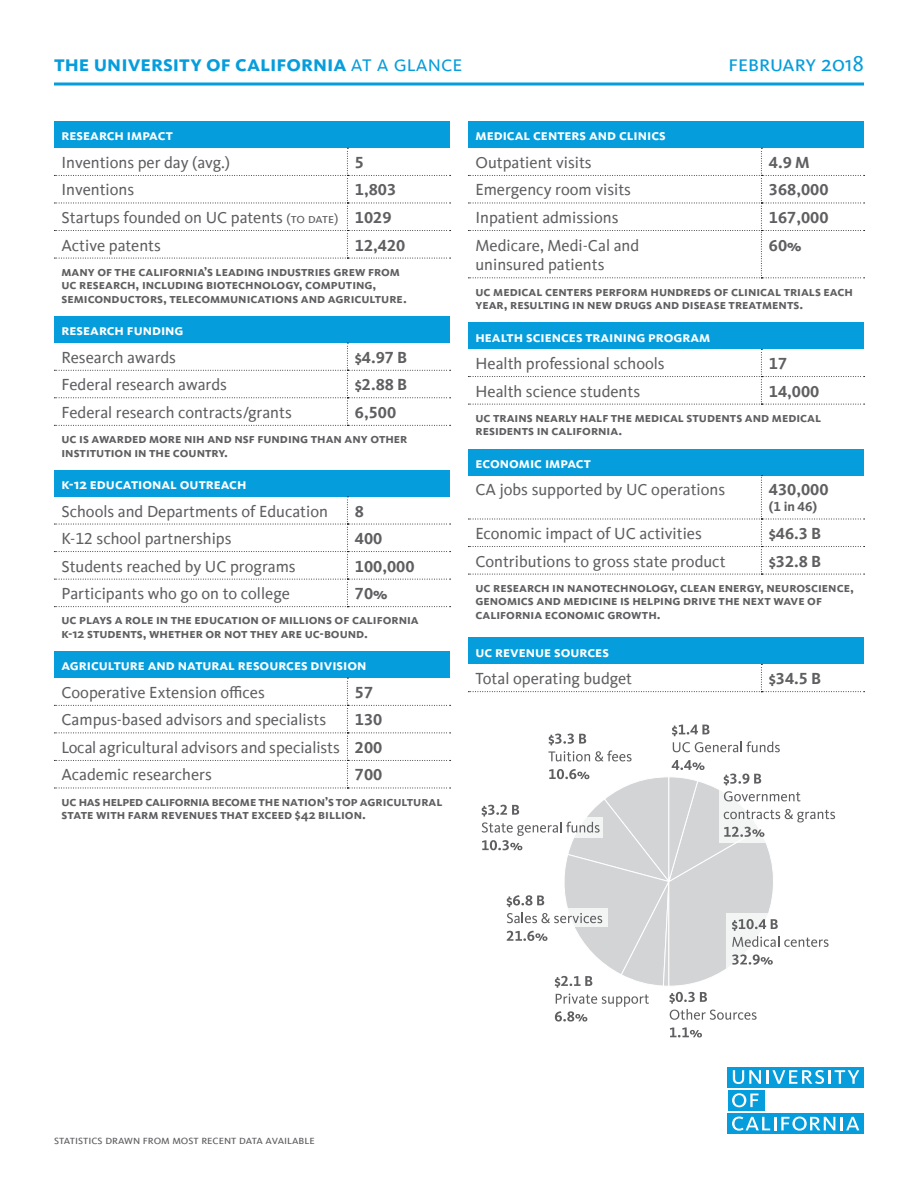
<style>
.page{position:relative;width:918px;height:1188px;background:#fff}
.page>*{position:absolute;margin:0;border:0;box-sizing:border-box;transform-origin:0 0}
.t1{font:700 22.5px "Kievit Sc Offc Pro";color:#069ddc}
.t2{font:22.5px "Kievit Sc Offc Pro";color:#069ddc}
.t3{font:16.5px/27.6px "Kievit Offc Pro";color:#5f5f62}
.t4{font:700 16.5px "Kievit Offc Pro";color:#5f5f62}
.t5{font:700 15px "Kievit Sc Offc Pro";color:#fff}
.t6{font:700 13.5px/13.5px "Kievit Sc Offc Pro";color:#5f5f62}
.t7{font:700 13.5px "Kievit Offc Pro";color:#5f5f62}
.t8{font:12px "Kievit Sc Offc Pro";color:#5f5f62}
.s1{font-weight:400}
.s2{font-weight:700}
.s3{font-family:"Kievit Sc Offc Pro";font-size:13.5px}
</style>
<div class="page">
<div style="left:728px;top:1090px;width:36px;height:21px;background:#069ddc"></div>
<div style="left:728px;top:1067px;width:136px;height:20px;background:#069ddc"></div>
<div style="left:728px;top:1113px;width:136px;height:21px;background:#069ddc"></div>
<svg style="left:733px;top:1070px;width:28px;height:14px"></svg>
<hr style="left:766px;top:1070px;width:3px;height:14px;background:#fff">
<svg style="left:772px;top:1070px;width:87px;height:14px"></svg>
<svg style="left:732px;top:1117px;width:127px;height:14px"></svg>
<svg style="left:732px;top:1093px;width:27px;height:14px"></svg>
<svg style="left:54px;top:82px;width:810px;height:4px;background:#44b5e4"></svg>
<div style="left:54px;top:122px;width:396px;height:26px;background:#069ddc"></div>
<svg style="left:54px;top:148px;width:397px;height:111px"></svg>
<div style="left:54px;top:316px;width:396px;height:27px;background:#069ddc"></div>
<svg style="left:54px;top:343px;width:397px;height:83px"></svg>
<div style="left:54px;top:470px;width:396px;height:26px;background:#069ddc"></div>
<svg style="left:54px;top:496px;width:397px;height:111px"></svg>
<div style="left:54px;top:651px;width:396px;height:27px;background:#069ddc"></div>
<svg style="left:54px;top:678px;width:397px;height:111px"></svg>
<div style="left:468px;top:122px;width:396px;height:26px;background:#069ddc"></div>
<svg style="left:468px;top:148px;width:397px;height:130px"></svg>
<div style="left:468px;top:323px;width:396px;height:26px;background:#069ddc"></div>
<svg style="left:468px;top:349px;width:397px;height:56px"></svg>
<div style="left:468px;top:449px;width:396px;height:26px;background:#069ddc"></div>
<svg style="left:468px;top:475px;width:397px;height:100px"></svg>
<div style="left:468px;top:638px;width:396px;height:26px;background:#069ddc"></div>
<svg style="left:468px;top:664px;width:397px;height:28px"></svg>
<svg style="left:481px;top:725px;width:354px;height:312px"></svg>
<h1 class="t1" style="left:54px;top:50px;width:410px">the university of california <span class="s1">at a glance</span></h1>
<h1 class="t2" style="left:728px;top:50px;width:137px">february 2018</h1>
<p class="t5" style="left:62px;top:126px;width:113px">research impact</p>
<p class="t3" style="left:62px;top:149px;width:170px">Inventions per day (avg.)</p>
<p class="t4" style="left:355px;top:153px;width:11px">5</p>
<p class="t3" style="left:62px;top:176px;width:74px">Inventions</p>
<p class="t3" style="left:61px;top:176px;width:336px;text-indent:293px"><span class="s2">1,803<br></span>Startups founded on UC patents <span class="s3">(to date)</span> <span class="s2">1029<br></span>Active patents</p>
<p class="t4" style="left:355px;top:235px;width:52px">12,420</p>
<p class="t6" style="left:62px;top:264px;width:347px">many of the california’s leading industries grew from uc research, including biotechnology, computing, semiconductors, telecommunications and agriculture.</p>
<p class="t5" style="left:62px;top:321px;width:124px">research funding</p>
<p class="t3" style="left:62px;top:343px;width:116px">Research awards</p>
<p class="t4" style="left:355px;top:347px;width:54px">$4.97 B</p>
<p class="t3" style="left:62px;top:371px;width:167px">Federal research awards</p>
<p class="t4" style="left:355px;top:375px;width:54px">$2.88 B</p>
<p class="t3" style="left:62px;top:398px;width:232px">Federal research contracts/grants</p>
<p class="t4" style="left:355px;top:402px;width:43px">6,500</p>
<p class="t6" style="left:62px;top:432px;width:347px">uc is awarded more nih and nsf funding than any other institution in the country.</p>
<p class="t5" style="left:62px;top:475px;width:187px">k-12 educational outreach</p>
<p class="t3" style="left:62px;top:497px;width:268px">Schools and Departments of Education</p>
<p class="t4" style="left:355px;top:501px;width:11px">8</p>
<p class="t3" style="left:62px;top:525px;width:172px">K-12 school partnerships</p>
<p class="t4" style="left:355px;top:529px;width:29px">400</p>
<p class="t3" style="left:62px;top:552px;width:236px">Students reached by UC programs</p>
<p class="t4" style="left:355px;top:556px;width:61px">100,000</p>
<p class="t3" style="left:62px;top:580px;width:230px">Participants who go on to college</p>
<p class="t4" style="left:355px;top:584px;width:34px">70%</p>
<p class="t6" style="left:62px;top:613px;width:359px">uc plays a role in the education of millions of california k-12 students, whether or not they are uc-bound.</p>
<p class="t5" style="left:62px;top:656px;width:307px">agriculture and natural resources division</p>
<p class="t3" style="left:62px;top:678px;width:205px">Cooperative Extension offices</p>
<p class="t4" style="left:355px;top:682px;width:20px">57</p>
<p class="t3" style="left:62px;top:706px;width:266px">Campus-based advisors and specialists</p>
<p class="t3" style="left:62px;top:706px;width:322px;text-align:justify;text-indent:293px"><span class="s2">130<br></span>Local agricultural advisors and specialists <span class="s2">200<br></span>Academic researchers</p>
<p class="t4" style="left:355px;top:765px;width:29px">700</p>
<p class="t6" style="left:62px;top:794px;width:383px">uc has helped california become the nation’s top agricultural state with farm revenues that exceed $42 billion.</p>
<p class="t5" style="left:476px;top:126px;width:192px">medical centers and clinics</p>
<p class="t3" style="left:476px;top:149px;width:118px">Outpatient visits</p>
<p class="t4" style="left:769px;top:153px;width:42px">4.9 M</p>
<p class="t3" style="left:476px;top:176px;width:157px">Emergency room visits</p>
<p class="t4" style="left:769px;top:180px;width:61px">368,000</p>
<p class="t3" style="left:476px;top:204px;width:145px">Inpatient admissions</p>
<p class="t4" style="left:769px;top:208px;width:61px">167,000</p>
<p class="t3" style="left:476px;top:235px;width:165px;line-height:19.8px">Medicare, Medi-Cal and uninsured patients</p>
<p class="t4" style="left:769px;top:235px;width:34px">60%</p>
<p class="t6" style="left:476px;top:284px;width:379px">uc medical centers perform hundreds of clinical trials each year, resulting in new drugs and disease treatments.</p>
<p class="t5" style="left:476px;top:328px;width:236px">health sciences training program</p>
<p class="t3" style="left:476px;top:350px;width:191px">Health professional schools</p>
<p class="t4" style="left:769px;top:354px;width:20px">17</p>
<p class="t3" style="left:476px;top:377px;width:166px">Health science students</p>
<p class="t4" style="left:769px;top:381px;width:52px">14,000</p>
<p class="t6" style="left:476px;top:411px;width:347px">uc trains nearly half the medical students and medical residents in california.</p>
<p class="t5" style="left:476px;top:454px;width:117px">economic impact</p>
<p class="t3" style="left:476px;top:476px;width:251px">CA jobs supported by UC operations</p>
<p class="t4" style="left:769px;top:480px;width:61px">430,000</p>
<p class="t7" style="left:769px;top:499px;width:50px">(1 in 46)</p>
<p class="t3" style="left:476px;top:520px;width:228px">Economic impact of UC activities</p>
<p class="t4" style="left:769px;top:524px;width:54px">$46.3 B</p>
<p class="t3" style="left:476px;top:547px;width:252px">Contributions to gross state product</p>
<p class="t4" style="left:769px;top:551px;width:54px">$32.8 B</p>
<p class="t6" style="left:476px;top:581px;width:380px">uc research in nanotechnology, clean energy, neuroscience, genomics and medicine is helping drive the next wave of california economic growth.</p>
<p class="t5" style="left:476px;top:643px;width:135px">uc revenue sources</p>
<p class="t3" style="left:476px;top:665px;width:158px">Total operating budget</p>
<p class="t4" style="left:769px;top:669px;width:54px">$34.5 B</p>
<p class="t8" style="left:54px;top:1133px;width:262px">statistics drawn from most recent data available</p>
</div>
